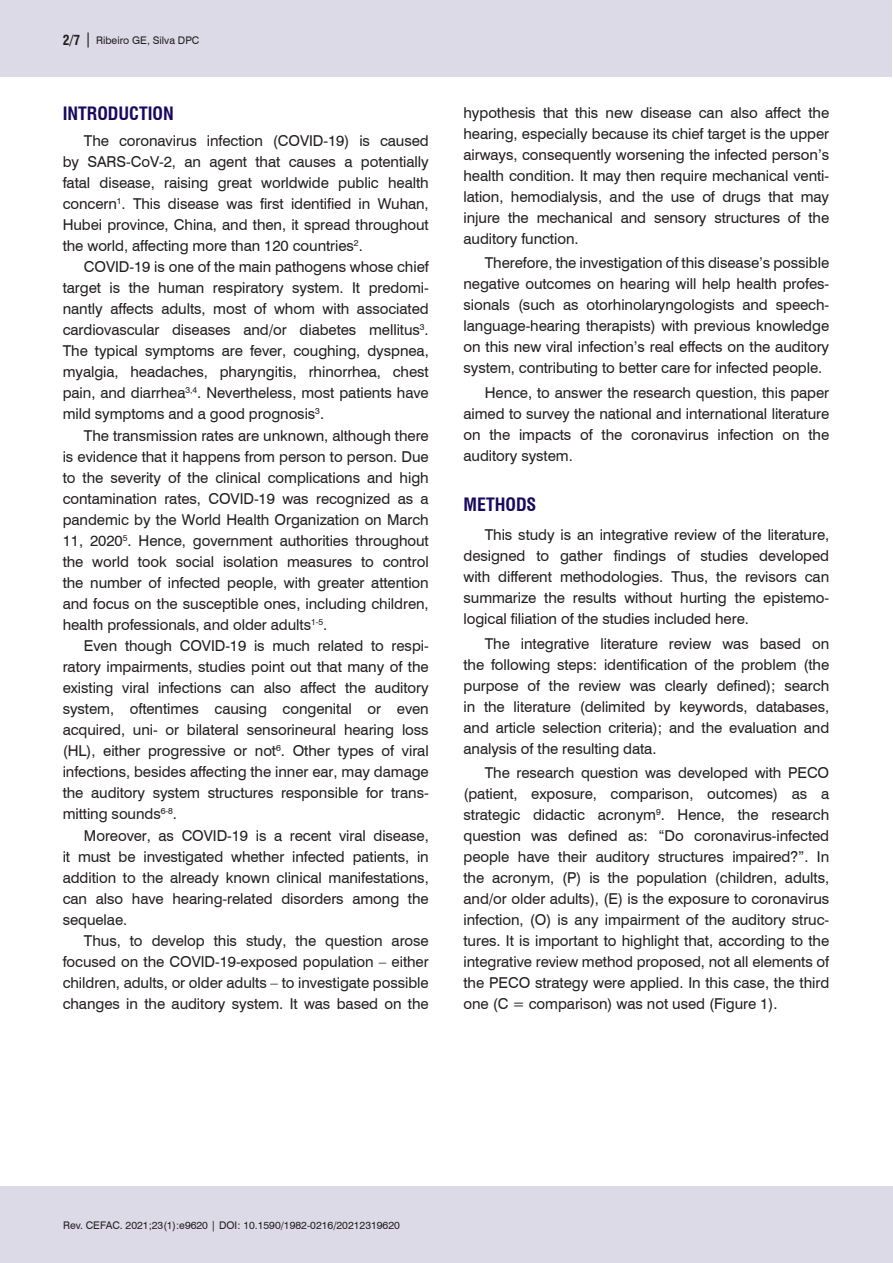
<style>
.page{position:relative;width:893px;height:1263px;background:#fff}
.page>*{position:absolute;margin:0;border:0;box-sizing:border-box;transform-origin:0 0}
.Nivel_1{font:700 condensed 18px "Swiss 721 BT";color:#18085f}
.Corpo_do_texto_INGL{font:15px/21px "Swiss 721 BT";letter-spacing:-.005em;color:#231f20;text-align:justify}
.t1{font:10.5px "Swiss 721 BT";color:#231f20}
.s1{font-weight:700;font-stretch:condensed;font-size:13.5px}
.s2{font-size:15px}
</style>
<div class="page">
<div style="left:0;top:1186px;width:892px;height:77px;background:#dcdae7"></div>
<div style="left:0;top:0;width:892px;height:77px;background:#dcdae7"></div>
<p class="t1" style="left:63px;top:34px;width:138px"><span class="s1">2/7</span> <span class="s2">|</span> Ribeiro GE, Silva DPC</p>
<p class="Nivel_1" style="left:63px;top:103px;width:113px">INTRODUCTION</p>
<p class="Corpo_do_texto_INGL" style="left:63px;top:130px;width:368px;text-indent:21px">The coronavirus infection (COVID-19) is caused by SARS-CoV-2, an agent that causes a potentially fatal disease, raising great worldwide public health concern<sup>1</sup>. This disease was first identified in Wuhan, Hubei province, China, and then, it spread throughout the world, affecting more than 120 countries<sup>2</sup>.</p>
<p class="Corpo_do_texto_INGL" style="left:63px;top:256px;width:368px;text-indent:21px">COVID-19 is one of the main pathogens whose chief target is the human respiratory system. It predomi&shy;nantly affects adults, most of whom with associated cardiovascular diseases and/or diabetes mellitus<sup>3</sup>.<br>The typical symptoms are fever, coughing, dyspnea, myalgia, headaches, pharyngitis, rhinorrhea, chest pain, and diarrhea<sup>3,4</sup>. Nevertheless, most patients have mild symptoms and a good prognosis<sup>3</sup>.</p>
<p class="Corpo_do_texto_INGL" style="left:63px;top:425px;width:368px;text-indent:21px">The transmission rates are unknown, although there is evidence that it happens from person to person. Due to the severity of the clinical complications and high contamination rates, COVID-19 was recognized as a pandemic by the World Health Organization on March 11, 2020<sup>5</sup>. Hence, government authorities throughout the world took social isolation measures to control the number of infected people, with greater attention and focus on the susceptible ones, including children, health professionals, and older adults<sup>1-5</sup>.</p>
<p class="Corpo_do_texto_INGL" style="left:63px;top:635px;width:368px;text-indent:21px">Even though COVID-19 is much related to respi&shy;ratory impairments, studies point out that many of the existing viral infections can also affect the auditory system, oftentimes causing congenital or even acquired, uni- or bilateral sensorineural hearing loss (HL), either progressive or not<sup>6</sup>. Other types of viral infections, besides affecting the inner ear, may damage the auditory system structures responsible for trans&shy;mitting sounds<sup>6-8</sup>.</p>
<p class="Corpo_do_texto_INGL" style="left:63px;top:825px;width:368px;text-indent:21px">Moreover, as COVID-19 is a recent viral disease, it must be investigated whether infected patients, in addition to the already known clinical manifestations, can also have hearing-related disorders among the sequelae.</p>
<p class="Corpo_do_texto_INGL" style="left:63px;top:930px;width:368px;text-indent:21px">Thus, to develop this study, the question arose focused on the COVID-19-exposed population – either children, adults, or older adults – to investigate possible changes in the auditory system. It was based on the</p>
<p class="Corpo_do_texto_INGL" style="left:463px;top:102px;width:367px">hypothesis that this new disease can also affect the hearing, especially because its chief target is the upper airways, consequently worsening the infected person’s health condition. It may then require mechanical venti&shy;lation, hemodialysis, and the use of drugs that may injure the mechanical and sensory structures of the auditory function.</p>
<p class="Corpo_do_texto_INGL" style="left:463px;top:252px;width:367px;text-indent:21px">Therefore, the investigation of this disease’s possible negative outcomes on hearing will help health profes&shy;sionals (such as otorhinolaryngologists and speech&shy;language-hearing therapists) with previous knowledge on this new viral infection’s real effects on the auditory system, contributing to better care for infected people.</p>
<p class="Corpo_do_texto_INGL" style="left:463px;top:382px;width:367px;text-indent:21px">Hence, to answer the research question, this paper aimed to survey the national and international literature on the impacts of the coronavirus infection on the auditory system.</p>
<p class="Nivel_1" style="left:463px;top:494px;width:74px">METHODS</p>
<p class="Corpo_do_texto_INGL" style="left:463px;top:524px;width:367px;text-indent:21px">This study is an integrative review of the literature, designed to gather findings of studies developed with different methodologies. Thus, the revisors can summarize the results without hurting the epistemo&shy;logical filiation of the studies included here.</p>
<p class="Corpo_do_texto_INGL" style="left:463px;top:633px;width:367px;text-indent:21px">The integrative literature review was based on the following steps: identification of the problem (the purpose of the review was clearly defined); search in the literature (delimited by keywords, databases, and article selection criteria); and the evaluation and analysis of the resulting data.</p>
<p class="Corpo_do_texto_INGL" style="left:463px;top:762px;width:367px;text-indent:21px">The research question was developed with PECO (patient, exposure, comparison, outcomes) as a strategic didactic acronym<sup>9</sup>. Hence, the research question was defined as: “Do coronavirus-infected people have their auditory structures impaired?”. In the acronym, (P) is the population (children, adults, and/or older adults), (E) is the exposure to coronavirus infection, (O) is any impairment of the auditory struc&shy;tures. It is important to highlight that, according to the integrative review method proposed, not all elements of the PECO strategy were applied. In this case, the third one (C = comparison) was not used (Figure 1).</p>
<p class="t1" style="left:63px;top:1218px;width:338px">Rev. CEFAC. 2021;23(1):e9620 | DOI: 10.1590/1982-0216/20212319620</p>
</div>
